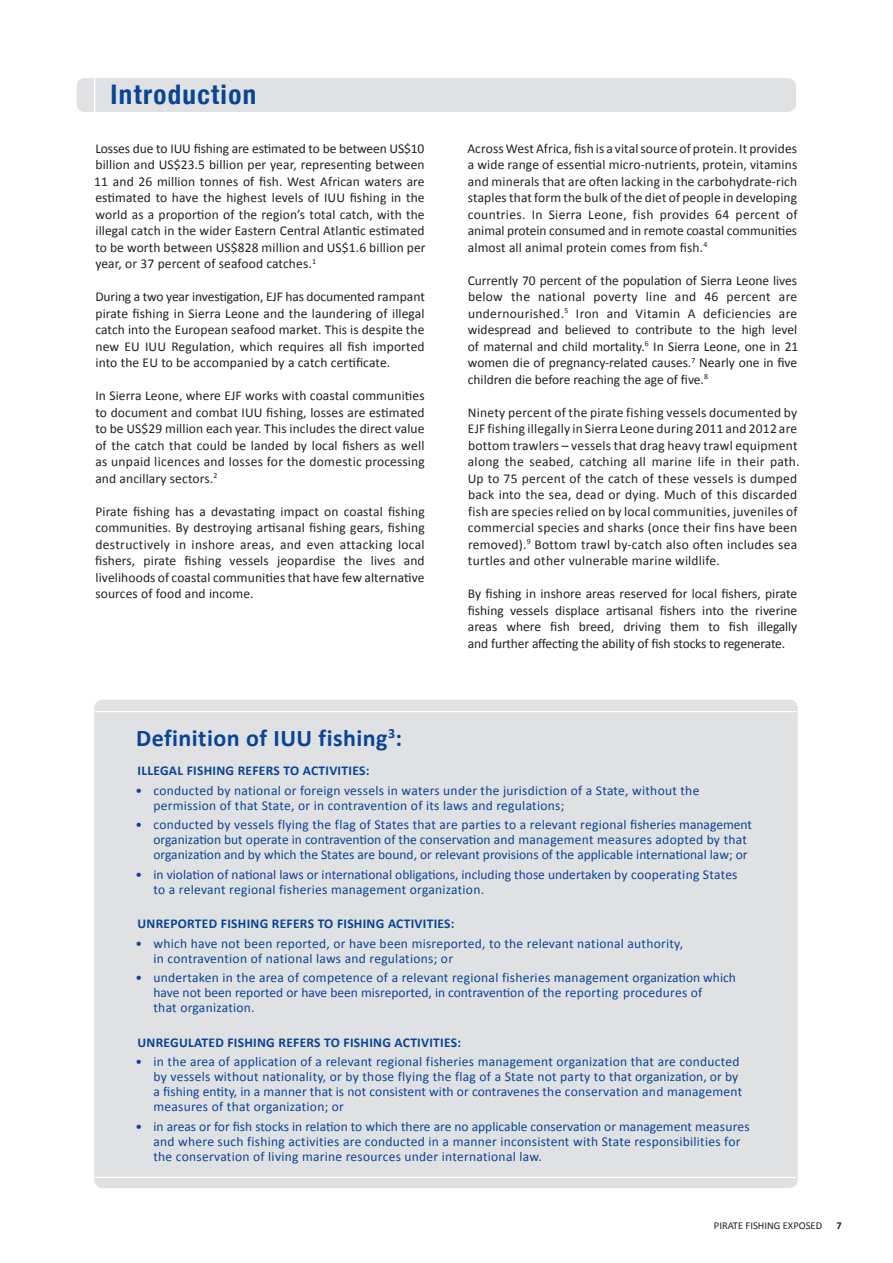
<style>
.page{position:relative;width:893px;height:1263px;background:#fff}
.page>*{position:absolute;margin:0;border:0;box-sizing:border-box;transform-origin:0 0}
.t1{font:700 condensed 27px "Helvetica Neue";letter-spacing:.05em;color:#094594}
.t2{font:700 24px "Calibri";letter-spacing:.02em;color:#094594}
.t3{font:13.5px/16.5px "Calibri";letter-spacing:.015em;color:#231f20;text-align:justify}
.t4{font:13.5px/15px "Calibri";letter-spacing:.02em;color:#094594}
.t5{font:13.5px/15px "Calibri";color:#094594}
.t6{font:700 13.5px "Calibri";letter-spacing:.02em;color:#094594}
.t7{font:10.5px "Calibri";color:#231f20}
.t8{font:700 10.5px "Calibri";color:#231f20}
</style>
<div class="page">
<div style="left:94px;top:700px;width:704px;height:488px;background:#e0e1e3;border-radius:9px"></div>
<hr style="left:95px;top:1177px;width:701px;height:1px;background:#fff">
<hr style="left:95px;top:711px;width:701px;height:1px;background:#fff">
<div style="left:77px;top:78px;width:719px;height:34px;background:#e0e1e3;border-radius:9px"></div>
<hr style="left:94px;top:75px;width:1px;height:43px;background:#fff">
<h1 class="t1" style="left:110px;top:78px;width:147px">Introduction</h1>
<p class="t3" style="left:94px;top:139px;width:333px">Losses due to IUU fishing are estimated to be between US$10 billion and US$23.5 billion per year, representing between 11 and 26 million tonnes of fish. West African waters are estimated to have the highest levels of IUU fishing in the world as a proportion of the region’s total catch, with the illegal catch in the wider Eastern Central Atlantic estimated to be worth between US$828 million and US$1.6 billion per year, or 37 percent of seafood catches.<sup>1</sup></p>
<p class="t3" style="left:95px;top:288px;width:331px">During a two year investigation, EJF has documented rampant pirate fishing in Sierra Leone and the laundering of illegal catch into the European seafood market. This is despite the new EU IUU Regulation, which requires all fish imported into the EU to be accompanied by a catch certificate.</p>
<p class="t3" style="left:95px;top:387px;width:331px">In Sierra Leone, where EJF works with coastal communities to document and combat IUU fishing, losses are estimated to be US$29 million each year. This includes the direct value of the catch that could be landed by local fishers as well as unpaid licences and losses for the domestic processing and ancillary sectors.<sup>2</sup></p>
<p class="t3" style="left:95px;top:502px;width:331px">Pirate fishing has a devastating impact on coastal fishing communities. By destroying artisanal fishing gears, fishing destructively in inshore areas, and even attacking local fishers, pirate fishing vessels jeopardise the lives and livelihoods of coastal communities that have few alternative sources of food and income.</p>
<h2 class="t2" style="left:136px;top:723px;width:267px">Definition of IUU fishing<sup>3</sup>:</h2>
<p class="t3" style="left:467px;top:139px;width:332px">Across West Africa, fish is a vital source of protein. It provides a wide range of essential micro-nutrients, protein, vitamins and minerals that are often lacking in the carbohydrate-rich staples that form the bulk of the diet of people in developing countries. In Sierra Leone, fish provides 64 percent of animal protein consumed and in remote coastal communities almost all animal protein comes from fish.<sup>4</sup></p>
<p class="t3" style="left:468px;top:271px;width:332px">Currently 70 percent of the population of Sierra Leone lives below the national poverty line and 46 percent are undernourished.<sup>5</sup> Iron and Vitamin A deficiencies are widespread and believed to contribute to the high level of maternal and child mortality.<sup>6</sup> In Sierra Leone, one in 21 women die of pregnancy-related causes.<sup>7</sup> Nearly one in five children die before reaching the age of five.<sup>8</sup></p>
<p class="t3" style="left:468px;top:403px;width:333px;text-align:left">Ninety percent of the pirate fishing vessels documented by EJF fishing illegally in Sierra Leone during 2011 and 2012 are bottom trawlers – vessels that drag heavy trawl equipment along the seabed, catching all marine life in their path.<br>Up to 75 percent of the catch of these vessels is dumped back into the sea, dead or dying. Much of this discarded fish are species relied on by local communities, juveniles of commercial species and sharks (once their fins have been removed).<sup>9</sup> Bottom trawl by-catch also often includes sea turtles and other vulnerable marine wildlife.</p>
<p class="t3" style="left:468px;top:585px;width:331px">By fishing in inshore areas reserved for local fishers, pirate fishing vessels displace artisanal fishers into the riverine areas where fish breed, driving them to fish illegally and further affecting the ability of fish stocks to regenerate.</p>
<p class="t6" style="left:138px;top:762px;width:233px">ILLEGAL FISHING REFERS TO ACTIVITIES:</p>
<p class="t4" style="left:154px;top:782px;width:547px;text-indent:-18px">• conducted by national or foreign vessels in waters under the jurisdiction of a State, without the permission of that State, or in contravention of its laws and regulations;</p>
<p class="t5" style="left:154px;top:817px;width:600px;text-indent:-18px">• conducted by vessels flying the flag of States that are parties to a relevant regional fisheries management organization but operate in contravention of the conservation and management measures adopted by that organization and by which the States are bound, or relevant provisions of the applicable international law; or</p>
<p class="t5" style="left:154px;top:866px;width:586px;text-indent:-18px">• in violation of national laws or international obligations, including those undertaken by cooperating States to a relevant regional fisheries management organization.</p>
<p class="t6" style="left:137px;top:915px;width:319px">UNREPORTED FISHING REFERS TO FISHING ACTIVITIES:</p>
<p class="t4" style="left:154px;top:935px;width:531px;text-indent:-18px">• which have not been reported, or have been misreported, to the relevant national authority, in contravention of national laws and regulations; or</p>
<p class="t4" style="left:154px;top:970px;width:584px;text-indent:-18px">• undertaken in the area of competence of a relevant regional fisheries management organization which have not been reported or have been misreported, in contravention of the reporting procedures of<br>that organization.</p>
<p class="t6" style="left:137px;top:1034px;width:325px">UNREGULATED FISHING REFERS TO FISHING ACTIVITIES:</p>
<p class="t4" style="left:153px;top:1054px;width:590px;text-indent:-18px">• in the area of application of a relevant regional fisheries management organization that are conducted by vessels without nationality, or by those flying the flag of a State not party to that organization, or by a fishing entity, in a manner that is not consistent with or contravenes the conservation and management measures of that organization; or</p>
<p class="t4" style="left:153px;top:1118px;width:598px;text-indent:-18px">• in areas or for fish stocks in relation to which there are no applicable conservation or management measures and where such fishing activities are conducted in a manner inconsistent with State responsibilities for the conservation of living marine resources under international law.</p>
<p class="t7" style="left:714px;top:1219px;width:110px">PIRATE FISHING EXPOSED</p>
<p class="t8" style="left:836px;top:1219px;width:7px">7</p>
</div>
